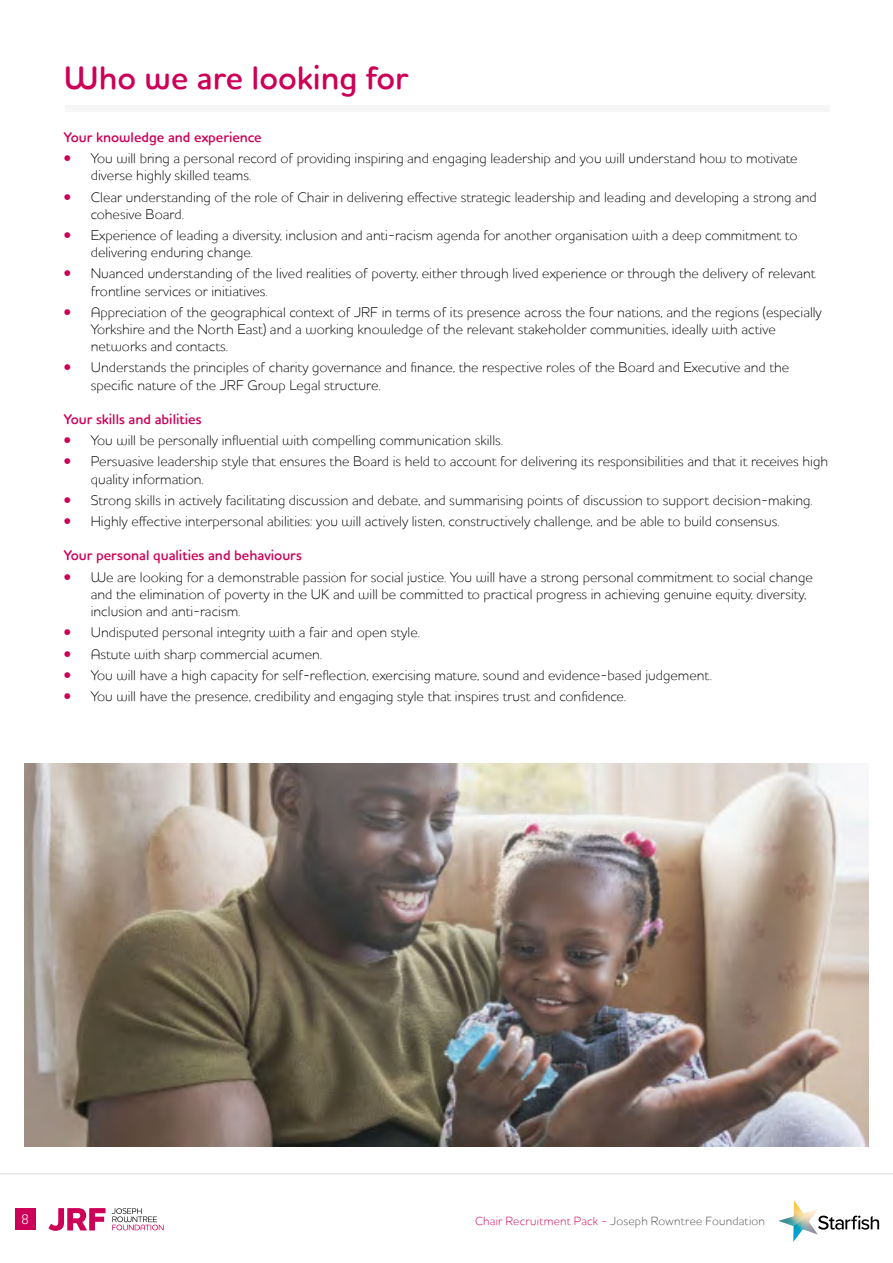
<style>
.page{position:relative;width:893px;height:1263px;background:#fff}
.page>*{position:absolute;margin:0;border:0;box-sizing:border-box;transform-origin:0 0}
.t1{font:33px "Houschka Rounded Alt Regular 8";color:#cd0058}
.t2{font:14.25px/17.1px "Houschka Rounded Alt Regular 10";color:#000}
.t3{font:14.25px "Houschka Rounded Alt Regular 8";color:#cd0058}
.t4{font:300 13.5px "Flama";color:#fff}
.t5{font:12px "Houschka Rounded Alt Regular 10";letter-spacing:.015em;color:#4a4a49}
.s1{color:#cd0058}
</style>
<div class="page">
<svg style="left:49px;top:1208px;width:57px;height:23px"></svg>
<svg style="left:112px;top:1208px;width:52px;height:22px"></svg>
<svg style="left:779px;top:1200px;width:100px;height:42px"></svg>
<div style="left:15px;top:1208px;width:20px;height:21px;background:#cd0058"></div>
<hr style="left:0;top:1173px;width:893px;height:1px;background:#000">
<div style="left:65px;top:105px;width:764px;height:7px;background:#f6f6f6"></div>
<img style="left:24px;top:763px;width:845px;height:384px">
<p class="t1" style="left:64px;top:56px;width:346px">Who we are looking for</p>
<p class="t3" style="left:64px;top:128px;width:199px">Your knowledge and experience</p>
<p class="t2" style="left:91px;top:149px;width:708px;text-indent:-27px"><span class="s1">•</span> You will bring a personal record of providing inspiring and engaging leadership and you will understand how to motivate diverse highly skilled teams.</p>
<p class="t2" style="left:91px;top:188px;width:727px;text-indent:-27px"><span class="s1">•</span> Clear understanding of the role of Chair in delivering effective strategic leadership and leading and developing a strong and cohesive Board.</p>
<p class="t2" style="left:91px;top:226px;width:708px;text-indent:-27px"><span class="s1">•</span> Experience of leading a diversity, inclusion and anti-racism agenda for another organisation with a deep commitment to delivering enduring change.</p>
<p class="t2" style="left:91px;top:264px;width:726px;text-indent:-27px"><span class="s1">•</span> Nuanced understanding of the lived realities of poverty, either through lived experience or through the delivery of relevant frontline services or initiatives.</p>
<p class="t2" style="left:91px;top:303px;width:733px;text-indent:-27px"><span class="s1">•</span> Appreciation of the geographical context of JRF in terms of its presence across the four nations, and the regions (especially<br>Yorkshire and the North East) and a working knowledge of the relevant stakeholder communities, ideally with active networks and contacts.</p>
<p class="t2" style="left:91px;top:358px;width:700px;text-indent:-27px"><span class="s1">•</span> Understands the principles of charity governance and finance, the respective roles of the Board and Executive and the specific nature of the JRF Group Legal structure.</p>
<p class="t3" style="left:64px;top:410px;width:139px">Your skills and abilities</p>
<p class="t2" style="left:64px;top:431px;width:441px"><span class="s1">•</span> You will be personally influential with compelling communication skills.</p>
<p class="t2" style="left:91px;top:452px;width:739px;text-indent:-27px"><span class="s1">•</span> Persuasive leadership style that ensures the Board is held to account for delivering its responsibilities and that it receives high quality information.</p>
<p class="t2" style="left:64px;top:491px;width:750px"><span class="s1">•</span> Strong skills in actively facilitating discussion and debate, and summarising points of discussion to support decision-making.</p>
<p class="t2" style="left:64px;top:512px;width:717px"><span class="s1">•</span> Highly effective interpersonal abilities: you will actively listen, constructively challenge, and be able to build consensus.</p>
<p class="t3" style="left:64px;top:546px;width:240px">Your personal qualities and behaviours</p>
<p class="t2" style="left:91px;top:568px;width:723px;text-indent:-27px"><span class="s1">•</span> We are looking for a demonstrable passion for social justice. You will have a strong personal commitment to social change and the elimination of poverty in the UK and will be committed to practical progress in achieving genuine equity, diversity, inclusion and anti-racism.</p>
<p class="t2" style="left:64px;top:623px;width:358px"><span class="s1">•</span> Undisputed personal integrity with a fair and open style.</p>
<p class="t2" style="left:64px;top:645px;width:260px"><span class="s1">•</span> Astute with sharp commercial acumen.</p>
<p class="t2" style="left:64px;top:666px;width:650px"><span class="s1">•</span> You will have a high capacity for self-reflection, exercising mature, sound and evidence-based judgement.</p>
<p class="t2" style="left:64px;top:687px;width:564px"><span class="s1">•</span> You will have the presence, credibility and engaging style that inspires trust and confidence.</p>
<p class="t4" style="left:21px;top:1210px;width:9px">8</p>
<p class="t5" style="left:475px;top:1212px;width:291px"><span class="s1">Chair Recruitment Pack -</span> Joseph Rowntree Foundation</p>
</div>
